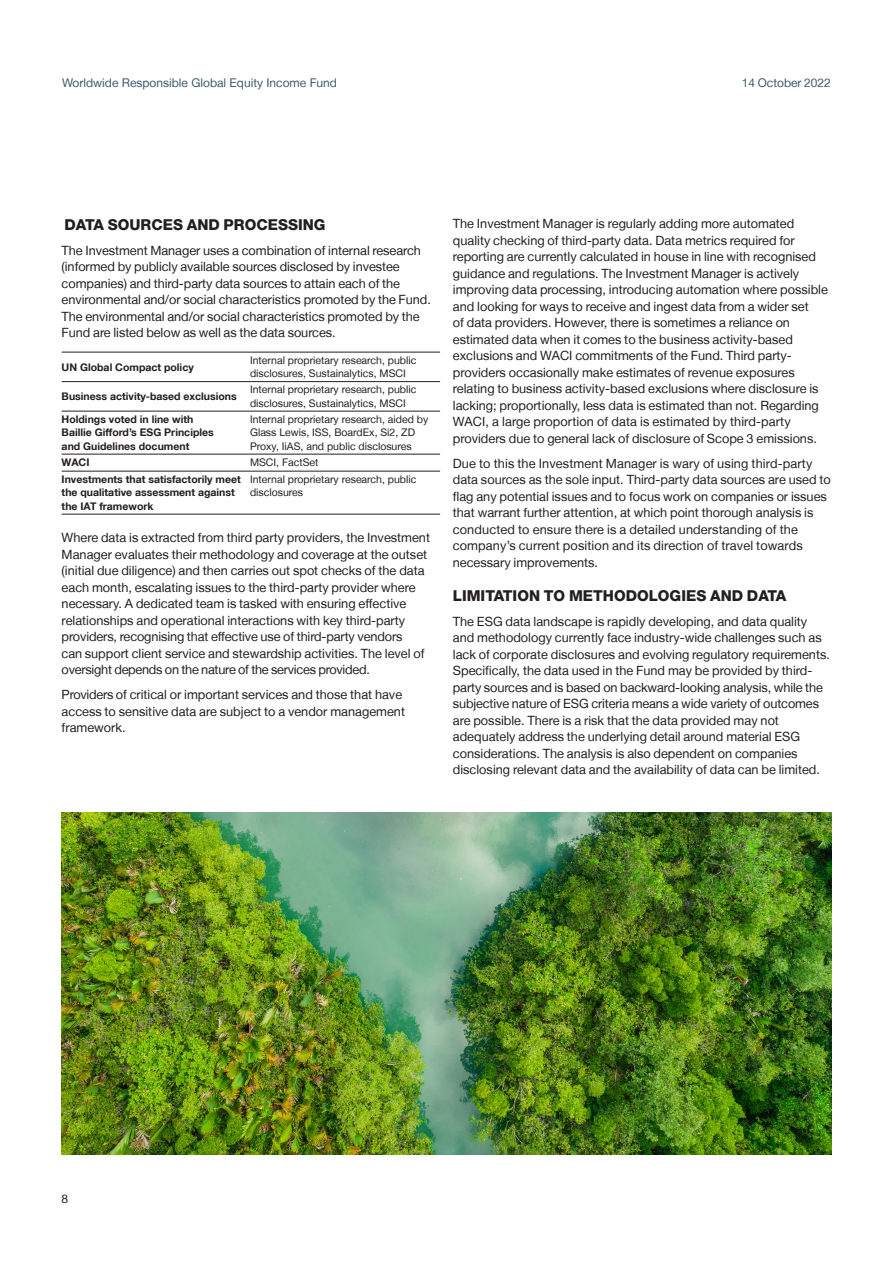
<style>
.page{position:relative;width:893px;height:1263px;background:#fff}
.page>*{position:absolute;margin:0;border:0;box-sizing:border-box;transform-origin:0 0}
.SUBHEAD{font:800 15px "Helvetica Neue LT";color:#231f20}
.BODY_TEXT{font:800 15px "Helvetica Neue LT";color:#231f20}
.BODY_TEXT-2{font:12.75px/16.5px "Helvetica Neue LT";color:#231f20}
.t1{font:12px "Helvetica Neue LT";color:#3f596b}
.t2{font:12px "Helvetica Neue LT";color:#231f20}
.TABLE_TEXT_RIGHT_7_9{font:10.5px/13.5px "Helvetica Neue LT";color:#231f20}
.TABLE_TEXT_LEFT_7_9p{font:700 10.5px/13.5px "Helvetica Neue LT";color:#231f20}
</style>
<div class="page">
<img style="left:62px;top:813px;width:769px;height:341px">
<hr style="left:62px;top:352px;width:188px;height:1px;background:#231f20">
<hr style="left:250px;top:352px;width:190px;height:1px;background:#231f20">
<hr style="left:62px;top:381px;width:188px;height:1px;background:#231f20">
<hr style="left:250px;top:381px;width:190px;height:1px;background:#231f20">
<hr style="left:62px;top:411px;width:188px;height:1px;background:#231f20">
<hr style="left:250px;top:411px;width:190px;height:1px;background:#231f20">
<hr style="left:62px;top:454px;width:188px;height:1px;background:#231f20">
<hr style="left:250px;top:454px;width:190px;height:1px;background:#231f20">
<hr style="left:62px;top:471px;width:188px;height:1px;background:#231f20">
<hr style="left:250px;top:471px;width:190px;height:1px;background:#231f20">
<hr style="left:62px;top:514px;width:188px;height:1px;background:#231f20">
<hr style="left:250px;top:514px;width:190px;height:1px;background:#231f20">
<p class="t1" style="left:62px;top:76px;width:276px">Worldwide Responsible Global Equity Income Fund</p>
<p class="t1" style="left:742px;top:76px;width:91px">14 October 2022</p>
<p class="BODY_TEXT" style="left:64px;top:215px;width:263px">DATA SOURCES AND PROCESSING</p>
<p class="BODY_TEXT-2" style="left:62px;top:242px;width:371px">The Investment Manager uses a combination of internal research (informed by publicly available sources disclosed by investee companies) and third-party data sources to attain each of the environmental and/or social characteristics promoted by the Fund.<br>The environmental and/or social characteristics promoted by the Fund are listed below as well as the data sources.</p>
<p class="TABLE_TEXT_LEFT_7_9p" style="left:62px;top:360px;width:134px">UN Global Compact policy</p>
<p class="TABLE_TEXT_RIGHT_7_9" style="left:250px;top:353px;width:168px">Internal proprietary research, public disclosures, Sustainalytics, MSCI</p>
<p class="TABLE_TEXT_LEFT_7_9p" style="left:62px;top:389px;width:177px">Business activity-based exclusions</p>
<p class="TABLE_TEXT_RIGHT_7_9" style="left:250px;top:383px;width:168px">Internal proprietary research, public disclosures, Sustainalytics, MSCI</p>
<p class="TABLE_TEXT_LEFT_7_9p" style="left:62px;top:412px;width:154px">Holdings voted in line with<br>Baillie Gifford’s ESG Principles and Guidelines document</p>
<p class="TABLE_TEXT_RIGHT_7_9" style="left:250px;top:412px;width:180px">Internal proprietary research, aided by<br>Glass Lewis, ISS, BoardEx, Si2, ZD<br>Proxy, IiAS, and public disclosures</p>
<p class="TABLE_TEXT_LEFT_7_9p" style="left:62px;top:456px;width:29px">WACI</p>
<p class="TABLE_TEXT_RIGHT_7_9" style="left:250px;top:456px;width:70px">MSCI, FactSet</p>
<p class="TABLE_TEXT_LEFT_7_9p" style="left:62px;top:472px;width:181px">Investments that satisfactorily meet the qualitative assessment against the IAT framework</p>
<p class="TABLE_TEXT_RIGHT_7_9" style="left:250px;top:472px;width:168px">Internal proprietary research, public disclosures</p>
<p class="BODY_TEXT-2" style="left:62px;top:529px;width:370px">Where data is extracted from third party providers, the Investment Manager evaluates their methodology and coverage at the outset (initial due diligence) and then carries out spot checks of the data each month, escalating issues to the third-party provider where necessary. A dedicated team is tasked with ensuring effective relationships and operational interactions with key third-party providers, recognising that effective use of third-party vendors<br>can support client service and stewardship activities. The level of oversight depends on the nature of the services provided.</p>
<p class="BODY_TEXT-2" style="left:62px;top:686px;width:345px">Providers of critical or important services and those that have access to sensitive data are subject to a vendor management framework.</p>
<p class="BODY_TEXT-2" style="left:453px;top:215px;width:377px">The Investment Manager is regularly adding more automated quality checking of third-party data. Data metrics required for reporting are currently calculated in house in line with recognised guidance and regulations. The Investment Manager is actively improving data processing, introducing automation where possible and looking for ways to receive and ingest data from a wider set<br>of data providers. However, there is sometimes a reliance on estimated data when it comes to the business activity-based exclusions and WACI commitments of the Fund. Third party&shy;providers occasionally make estimates of revenue exposures relating to business activity-based exclusions where disclosure is lacking; proportionally, less data is estimated than not. Regarding WACI, a large proportion of data is estimated by third-party providers due to general lack of disclosure of Scope 3 emissions.</p>
<p class="BODY_TEXT-2" style="left:453px;top:455px;width:379px">Due to this the Investment Manager is wary of using third-party data sources as the sole input. Third-party data sources are used to flag any potential issues and to focus work on companies or issues that warrant further attention, at which point thorough analysis is conducted to ensure there is a detailed understanding of the company’s current position and its direction of travel towards necessary improvements.</p>
<p class="SUBHEAD" style="left:453px;top:587px;width:335px">LIMITATION TO METHODOLOGIES AND DATA</p>
<p class="BODY_TEXT-2" style="left:453px;top:613px;width:379px">The ESG data landscape is rapidly developing, and data quality and methodology currently face industry-wide challenges such as lack of corporate disclosures and evolving regulatory requirements.<br>Specifically, the data used in the Fund may be provided by third&shy;party sources and is based on backward-looking analysis, while the subjective nature of ESG criteria means a wide variety of outcomes are possible. There is a risk that the data provided may not adequately address the underlying detail around material ESG considerations. The analysis is also dependent on companies disclosing relevant data and the availability of data can be limited.</p>
<p class="t2" style="left:61px;top:1191px;width:8px">8</p>
</div>
